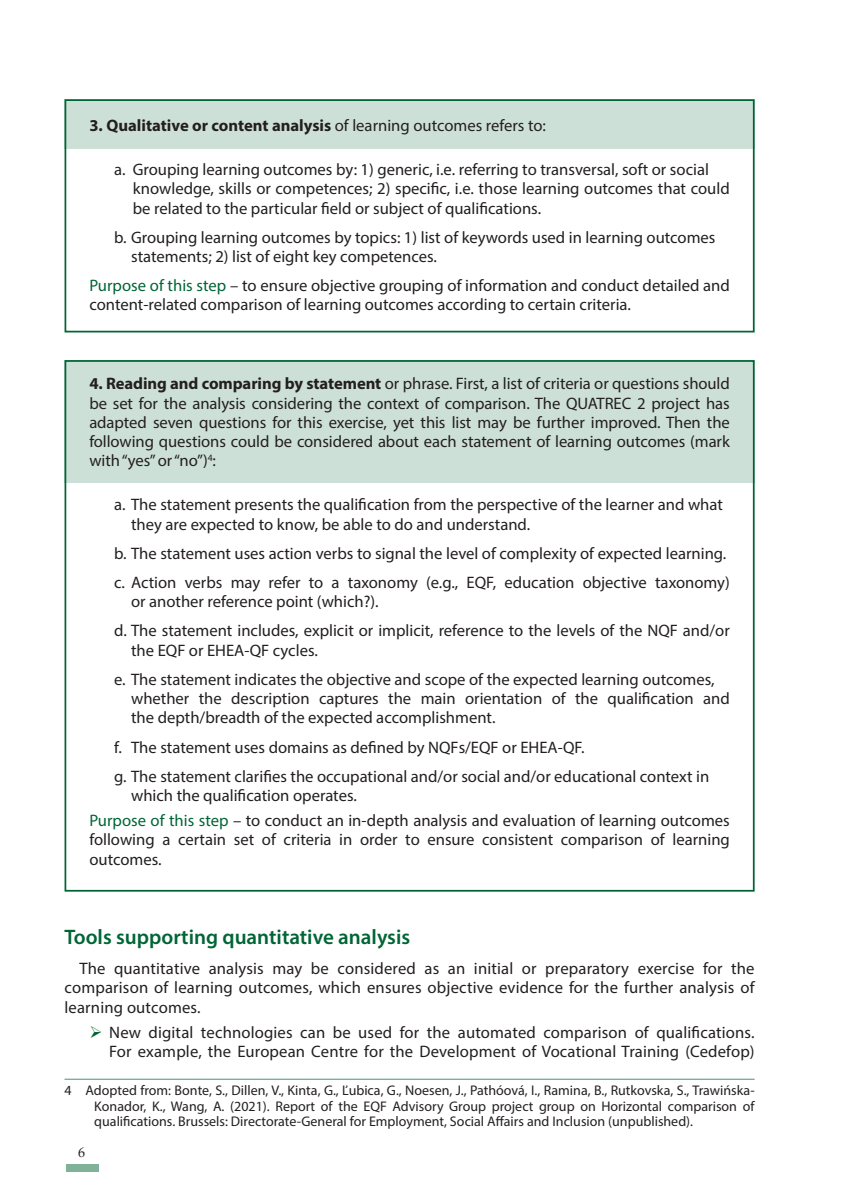
<style>
.page{position:relative;width:844px;height:1191px;background:#fff}
.page>*{position:absolute;margin:0;border:0;box-sizing:border-box;transform-origin:0 0}
.VirsrakstsApaks{font:600 21px "Myriad Pro";color:#006536}
.Teksts9{font:16.62px/19.2px "Myriad Pro";color:#231f20}
.Teksts9-2{font:700 16.62px "Myriad Pro";color:#231f20}
.Footnotes{font:14px/15.8px "Myriad Pro";color:#231f20;text-align:justify}
.t1{font:14px "Palatino Linotype";color:#231f20}
.s1{font-weight:400}
.s2{color:#006536}
.s3{font-weight:700}
</style>
<div class="page">
<div style="left:64px;top:360px;width:690px;height:123px;background:#cde0d7"></div>
<div style="left:64px;top:99px;width:690px;height:49px;background:#cde0d7"></div>
<div style="left:64px;top:99px;width:690px;height:233px;border:2px solid #006536"></div>
<div style="left:66px;top:1164px;width:32px;height:8px;background:#80b29a"></div>
<hr style="left:64px;top:1078px;width:690px;height:1px;background:#489271">
<p class="Teksts9-2" style="left:89px;top:114px;width:458px">3. Qualitative or content analysis <span class="s1">of learning outcomes refers to:</span></p>
<p class="Teksts9" style="left:133px;top:160px;width:598px;text-indent:-19px">a. Grouping learning outcomes by: 1) generic, i.e. referring to transversal, soft or social knowledge, skills or competences; 2) specific, i.e. those learning outcomes that could be related to the particular field or subject of qualifications.</p>
<p class="Teksts9" style="left:131px;top:227px;width:585px;text-indent:-17px">b. Grouping learning outcomes by topics: 1) list of keywords used in learning outcomes statements; 2) list of eight key competences.</p>
<p class="Teksts9" style="left:89px;top:276px;width:641px"><span class="s2">Purpose of this step</span> – to ensure objective grouping of information and conduct detailed and content-related comparison of learning outcomes according to certain criteria.</p>
<p class="Teksts9" style="left:89px;top:374px;width:641px;text-align:justify"><span class="s3">4. Reading and comparing by statement</span> or phrase. First, a list of criteria or questions should be set for the analysis considering the context of comparison. The QUATREC 2 project has adapted seven questions for this exercise, yet this list may be further improved. Then the following questions could be considered about each statement of learning outcomes (mark with “yes” or “no”)<sup>4</sup>:</p>
<p class="Teksts9" style="left:131px;top:495px;width:593px;text-indent:-17px">a. The statement presents the qualification from the perspective of the learner and what they are expected to know, be able to do and understand.</p>
<p class="Teksts9" style="left:114px;top:543px;width:613px">b. The statement uses action verbs to signal the level of complexity of expected learning.</p>
<p class="Teksts9" style="left:131px;top:572px;width:600px;text-indent:-17px">c. Action verbs may refer to a taxonomy (e.g., EQF, education objective taxonomy) or another reference point (which?).</p>
<p class="Teksts9" style="left:131px;top:621px;width:600px;text-indent:-17px">d. The statement includes, explicit or implicit, reference to the levels of the NQF and/or the EQF or EHEA-QF cycles.</p>
<p class="Teksts9" style="left:131px;top:669px;width:600px;text-indent:-17px">e. The statement indicates the objective and scope of the expected learning outcomes, whether the description captures the main orientation of the qualification and the depth/breadth of the expected accomplishment.</p>
<p class="Teksts9" style="left:114px;top:737px;width:471px">f. The statement uses domains as defined by NQFs/EQF or EHEA-QF.</p>
<p class="Teksts9" style="left:131px;top:766px;width:579px;text-indent:-17px">g. The statement clarifies the occupational and/or social and/or educational context in which the qualification operates.</p>
<p class="Teksts9" style="left:89px;top:810px;width:641px;text-align:justify"><span class="s2">Purpose of this step</span> – to conduct an in-depth analysis and evaluation of learning outcomes following a certain set of criteria in order to ensure consistent comparison of learning outcomes.</p>
<p class="VirsrakstsApaks" style="left:64px;top:923px;width:347px">Tools supporting quantitative analysis</p>
<p class="Teksts9" style="left:64px;top:958px;width:691px;text-align:justify;text-indent:15px">The quantitative analysis may be considered as an initial or preparatory exercise for the comparison of learning outcomes, which ensures objective evidence for the further analysis of learning outcomes.</p>
<p class="Teksts9" style="left:109px;top:1022px;width:646px">New digital technologies can be used for the automated comparison of qualifications.<br>For example, the European Centre for the Development of Vocational Training (Cedefop)</p>
<p class="Footnotes" style="left:94px;top:1082px;width:661px;text-indent:-30px">4 Adopted from: Bonte, S., Dillen, V., Kinta, G., Ľubica, G., Noesen, J., Pathóová, I., Ramina, B., Rutkovska, S., Trawińska-Konador, K., Wang, A. (2021). Report of the EQF Advisory Group project group on Horizontal comparison of qualifications. Brussels: Directorate-General for Employment, Social Affairs and Inclusion (unpublished).</p>
<p class="t1" style="left:78px;top:1141px;width:8px">6</p>
</div>
